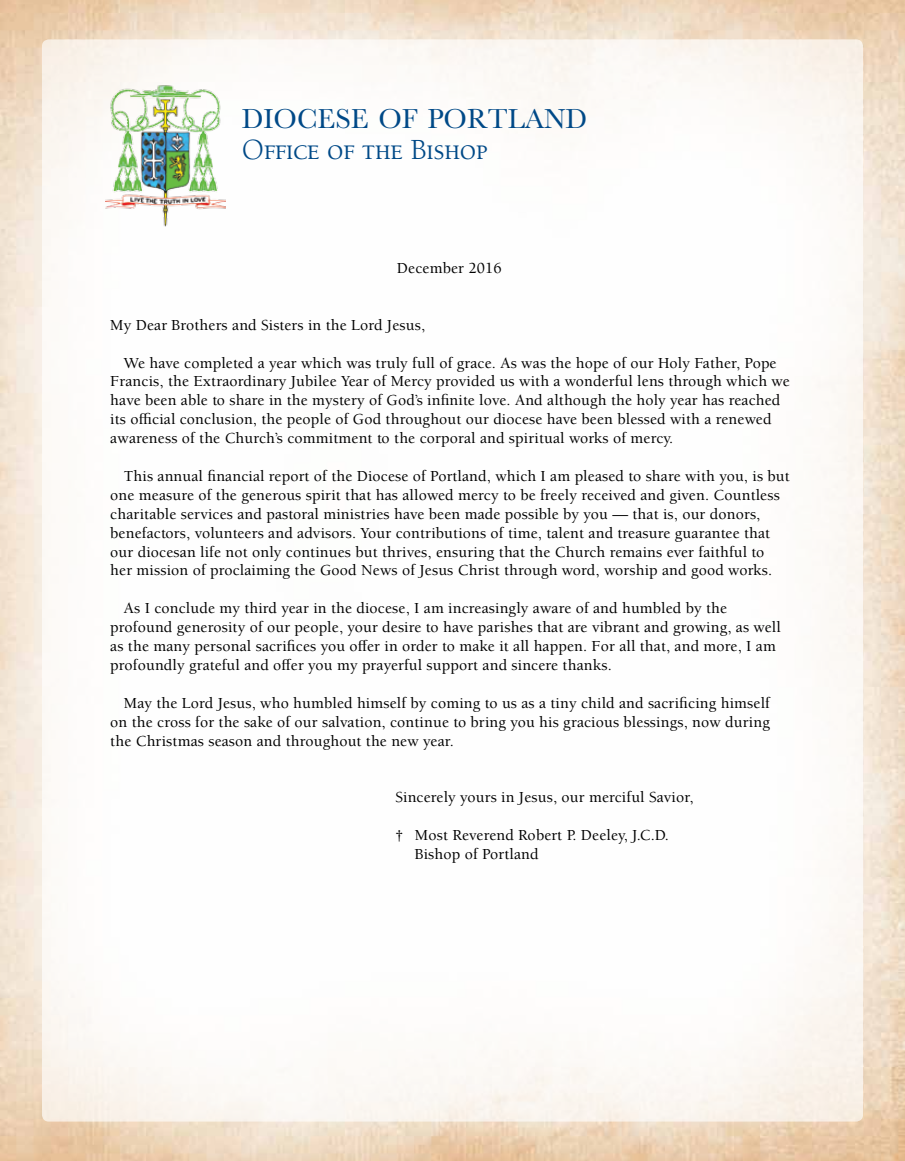
<style>
.page{position:relative;width:905px;height:1161px;background:#fff}
.page>*{position:absolute;margin:0;border:0;box-sizing:border-box;transform-origin:0 0}
.t1{font:30px "Berkeley Pro";color:#004987}
.t2{font:28.5px "Baskerville";color:#004987}
.t3{font:500 15.75px/18.9px "Berkeley Pro";letter-spacing:.01em;color:#000}
.s1{font-family:"Minion Pro"}
</style>
<div class="page">
<img style="left:106px;top:68px;width:119px;height:159px">
<h2 class="t2" style="left:242px;top:100px;width:347px">DIOCESE OF PORTLAND</h2>
<h1 class="t1" style="left:242px;top:133px;width:247px">Office of the Bishop</h1>
<p class="t3" style="left:397px;top:259px;width:106px">December 2016</p>
<p class="t3" style="left:110px;top:315px;width:316px">My Dear Brothers and Sisters in the Lord Jesus,</p>
<p class="t3" style="left:110px;top:353px;width:681px;text-indent:13px">We have completed a year which was truly full of grace. As was the hope of our Holy Father, Pope Francis, the Extraordinary Jubilee Year of Mercy provided us with a wonderful lens through which we have been able to share in the mystery of God’s infinite love. And although the holy year has reached its official conclusion, the people of God throughout our diocese have been blessed with a renewed awareness of the Church’s commitment to the corporal and spiritual works of mercy.</p>
<p class="t3" style="left:110px;top:467px;width:681px;text-indent:13px">This annual financial report of the Diocese of Portland, which I am pleased to share with you, is but one measure of the generous spirit that has allowed mercy to be freely received and given. Countless charitable services and pastoral ministries have been made possible by you — that is, our donors, benefactors, volunteers and advisors. Your contributions of time, talent and treasure guarantee that our diocesan life not only continues but thrives, ensuring that the Church remains ever faithful to her mission of proclaiming the Good News of Jesus Christ through word, worship and good works.</p>
<p class="t3" style="left:110px;top:599px;width:672px;text-indent:13px">As I conclude my third year in the diocese, I am increasingly aware of and humbled by the profound generosity of our people, your desire to have parishes that are vibrant and growing, as well as the many personal sacrifices you offer in order to make it all happen. For all that, and more, I am profoundly grateful and offer you my prayerful support and sincere thanks.</p>
<p class="t3" style="left:110px;top:693px;width:661px;text-align:justify;text-indent:13px">May the Lord Jesus, who humbled himself by coming to us as a tiny child and sacrificing himself on the cross for the sake of our salvation, continue to bring you his gracious blessings, now during the Christmas season and throughout the new year.</p>
<p class="t3" style="left:395px;top:788px;width:299px">Sincerely yours in Jesus, our merciful Savior,</p>
<p class="t3" style="left:415px;top:826px;width:255px;text-indent:-19px"><span class="s1">†</span> Most Reverend Robert P. Deeley, J.C.D.<br>Bishop of Portland</p>
</div>
